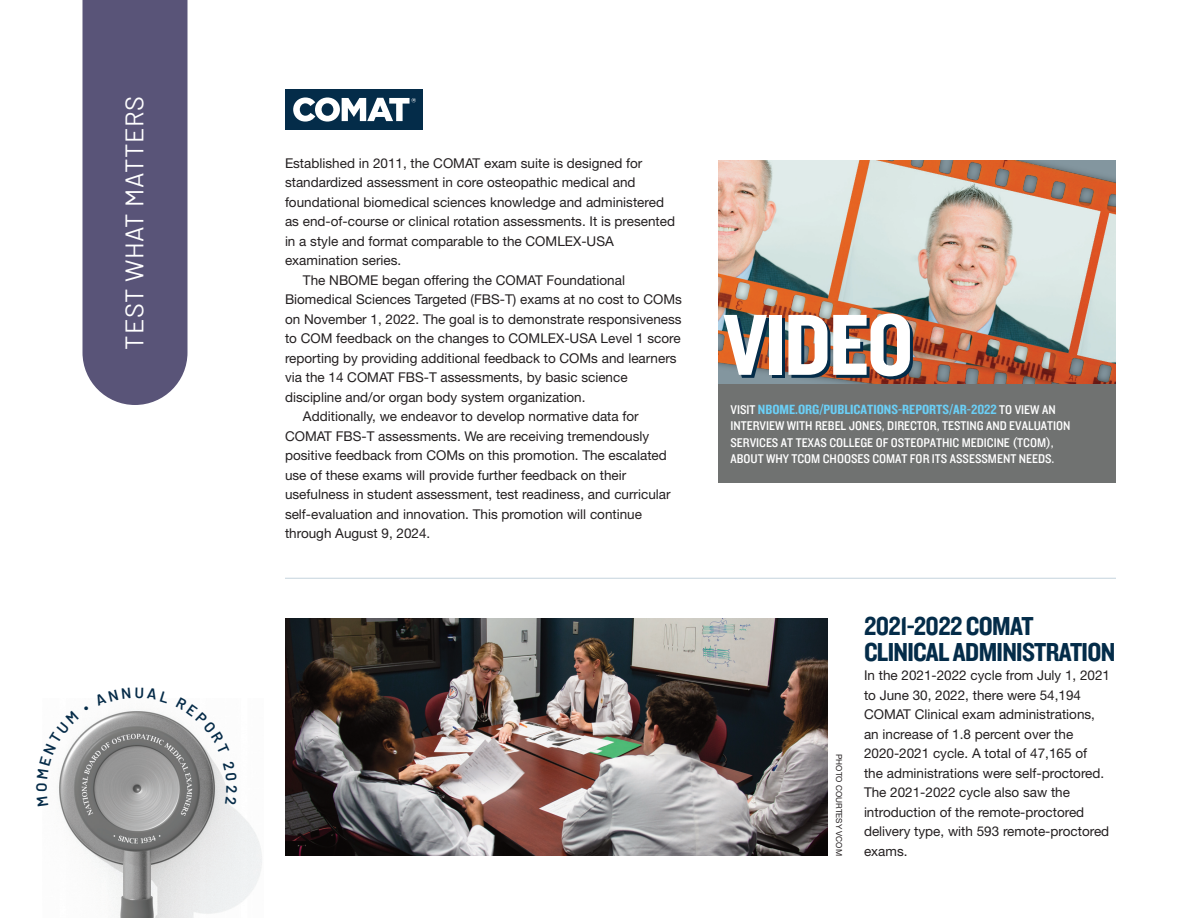
<style>
.page{position:relative;width:1188px;height:918px;background:#fff}
.page>*{position:absolute;margin:0;border:0;box-sizing:border-box;transform-origin:0 0}
.t1{font:90px "Knockout HTF50 Welterweight";letter-spacing:-.025em;color:#fff}
.t2{font:27px/25.5px "Knockout HTF50 Welterweight";letter-spacing:-.025em;color:#042c49}
.t3{font:25.5px "Barlow";letter-spacing:.025em;color:#fff}
.t4{font:13.8px "Knockout HTF49 Liteweight";color:#6bcff6;scale:1.15 1}
.t5{font:13.5px/19.5px "Helvetica Neue LT Std";color:#231f20}
.t6{font:13.2px/16.5px "Knockout HTF30 Junior Welterwt";color:#fff}
.t7{font:8.25px "Helvetica Neue LT Std";color:#231f20}
.s1{font-family:"Knockout HTF30 Junior Welterwt";font-size:13.2px;color:#fff}
</style>
<div class="page">
<img style="left:60px;top:711px;width:202px;height:207px">
<div style="left:82px;top:0;width:106px;height:405px;background:#595478"></div>
<img style="left:718px;top:160px;width:398px;height:224px">
<div style="left:718px;top:384px;width:398px;height:99px;background:#707271"></div>
<div style="left:285px;top:89px;width:137px;height:41px;background:#042c49"></div>
<svg style="left:293px;top:97px;width:123px;height:25px"></svg>
<hr style="left:285px;top:578px;width:831px;height:1px;background:#c4d3dd">
<img style="left:285px;top:618px;width:543px;height:238px">
<svg style="left:58px;top:711px;width:31px;height:95px"></svg>
<svg style="left:176px;top:711px;width:54px;height:43px"></svg>
<svg style="left:223px;top:761px;width:14px;height:43px"></svg>
<p class="t3" style="left:120px;top:350px;width:255px;rotate:-90deg">TEST WHAT MATTERS</p>
<p class="t5" style="left:285px;top:155px;width:392px">Established in 2011, the COMAT exam suite is designed for standardized assessment in core osteopathic medical and foundational biomedical sciences knowledge and administered as end-of-course or clinical rotation assessments. It is presented in a style and format comparable to the COMLEX-USA examination series.</p>
<p class="t5" style="left:285px;top:272px;width:398px;text-indent:18px">The NBOME began offering the COMAT Foundational Biomedical Sciences Targeted (FBS-T) exams at no cost to COMs on November 1, 2022. The goal is to demonstrate responsiveness to COM feedback on the changes to COMLEX-USA Level 1 score reporting by providing additional feedback to COMs and learners via the 14 COMAT FBS-T assessments, by basic science discipline and/or organ body system organization.</p>
<p class="t5" style="left:285px;top:408px;width:387px;text-indent:18px">Additionally, we endeavor to develop normative data for COMAT FBS-T assessments. We are receiving tremendously positive feedback from COMs on this promotion. The escalated use of these exams will provide further feedback on their usefulness in student assessment, test readiness, and curricular self-evaluation and innovation. This promotion will continue through August 9, 2024.</p>
<p class="t1" style="left:723px;top:315px;width:192px">VIDEO</p>
<p class="t4" style="left:730px;top:402px;width:284px"><span class="s1">VISIT</span> NBOME.ORG/PUBLICATIONS-REPORTS/AR-2022 <span class="s1">TO VIEW AN</span></p>
<p class="t6" style="left:730px;top:419px;width:342px">INTERVIEW WITH REBEL JONES, DIRECTOR, TESTING AND EVALUATION<br>SERVICES AT TEXAS COLLEGE OF OSTEOPATHIC MEDICINE (TCOM),<br>ABOUT WHY TCOM CHOOSES COMAT FOR ITS ASSESSMENT NEEDS.</p>
<p class="t7" style="left:842px;top:754px;width:103px;rotate:90deg">PHOTO COURTESY VCOM</p>
<p class="t2" style="left:864px;top:616px;width:253px">2021-2022 COMAT<br>CLINICAL ADMINISTRATION</p>
<p class="t5" style="left:864px;top:667px;width:248px">In the 2021-2022 cycle from July 1, 2021 to June 30, 2022, there were 54,194<br>COMAT Clinical exam administrations, an increase of 1.8 percent over the 2020-2021 cycle. A total of 47,165 of<br>the administrations were self-proctored.<br>The 2021-2022 cycle also saw the introduction of the remote-proctored delivery type, with 593 remote-proctored exams.</p>
</div>
